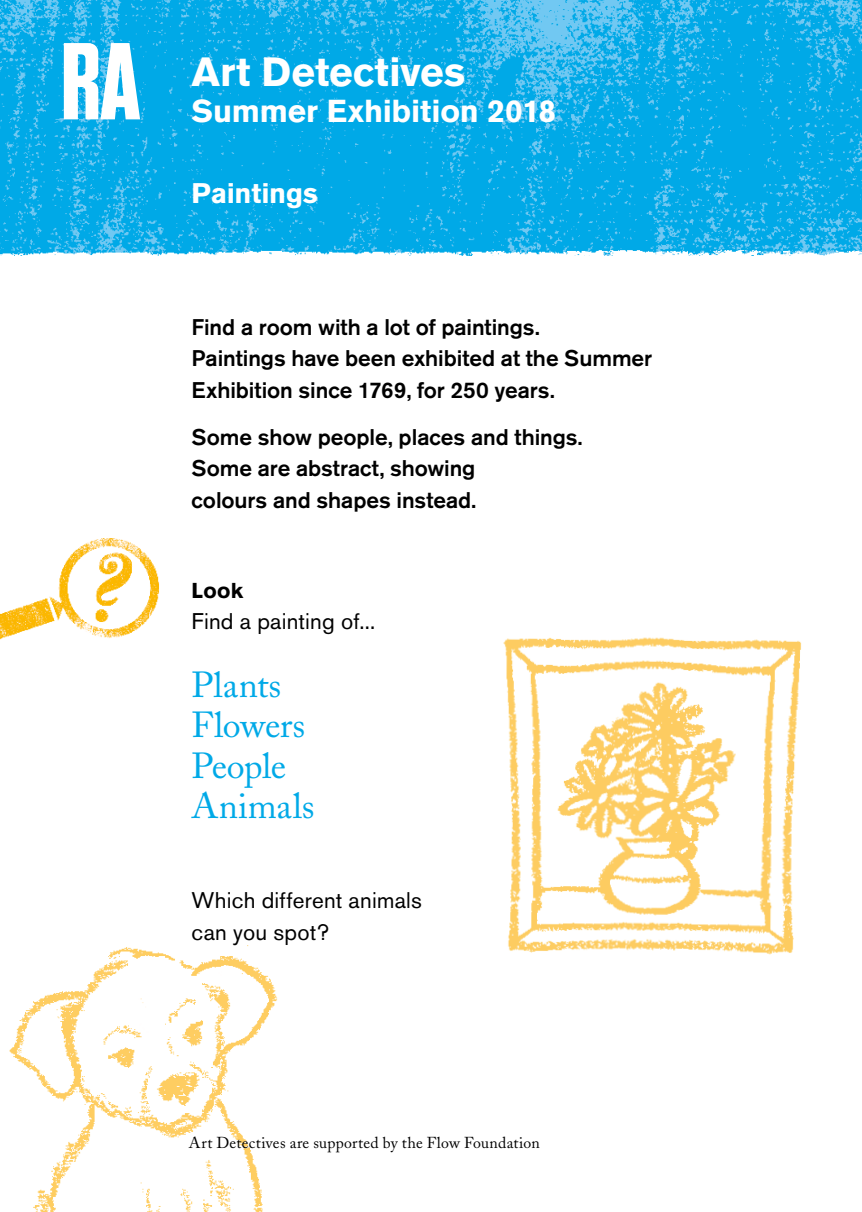
<style>
.page{position:relative;width:862px;height:1212px;background:#fff}
.page>*{position:absolute;margin:0;border:0;box-sizing:border-box;transform-origin:0 0}
.t1{font:700 40.5px "Akzidenz Grotesk BE";color:#fff}
.t2{font:36px/40.5px "Adobe Caslon";letter-spacing:-.005em;color:#00a9e7}
.t3{font:700 31.5px "Akzidenz Grotesk BE";letter-spacing:-.005em;color:#fff}
.t4{font:700 28.12px "Akzidenz Grotesk BE";letter-spacing:-.01em;color:#fff}
.t5{font:500 22.5px/31.5px "Akzidenz Grotesk BE";letter-spacing:-.005em;color:#000}
.t6{font:22.5px/31.5px "Akzidenz Grotesk BE";letter-spacing:.01em;color:#000}
.t7{font:700 21.38px "Akzidenz Grotesk BE";color:#000}
.t8{font:15.75px "Adobe Caslon";letter-spacing:.015em;color:#000}
</style>
<div class="page">
<img style="left:0;top:0;width:861px;height:249px">
<img style="left:9px;top:945px;width:269px;height:267px">
<img style="left:0;top:249px;width:861px;height:7px">
<svg style="left:64px;top:43px;width:76px;height:76px"></svg>
<img style="left:0;top:538px;width:160px;height:102px">
<img style="left:503px;top:637px;width:299px;height:318px">
<h1 class="t1" style="left:191px;top:48px;width:275px">Art Detectives</h1>
<h3 class="t3" style="left:191px;top:93px;width:366px">Summer Exhibition 2018</h3>
<p class="t4" style="left:191px;top:177px;width:128px">Paintings</p>
<p class="t5" style="left:191px;top:311px;width:462px">Find a room with a lot of paintings.<br>Paintings have been exhibited at the Summer<br>Exhibition since 1769, for 250 years.</p>
<p class="t5" style="left:191px;top:421px;width:392px">Some show people, places and things.<br>Some are abstract, showing<br>colours and shapes instead.</p>
<p class="t7" style="left:191px;top:578px;width:53px">Look</p>
<p class="t6" style="left:191px;top:606px;width:185px">Find a painting of...</p>
<h2 class="t2" style="left:191px;top:665px;width:125px">Plants<br>Flowers<br>People<br>Animals</h2>
<p class="t6" style="left:191px;top:885px;width:232px">Which different animals can you spot?</p>
<p class="t8" style="left:189px;top:1133px;width:352px">Art Detectives are supported by the Flow Foundation</p>
</div>
